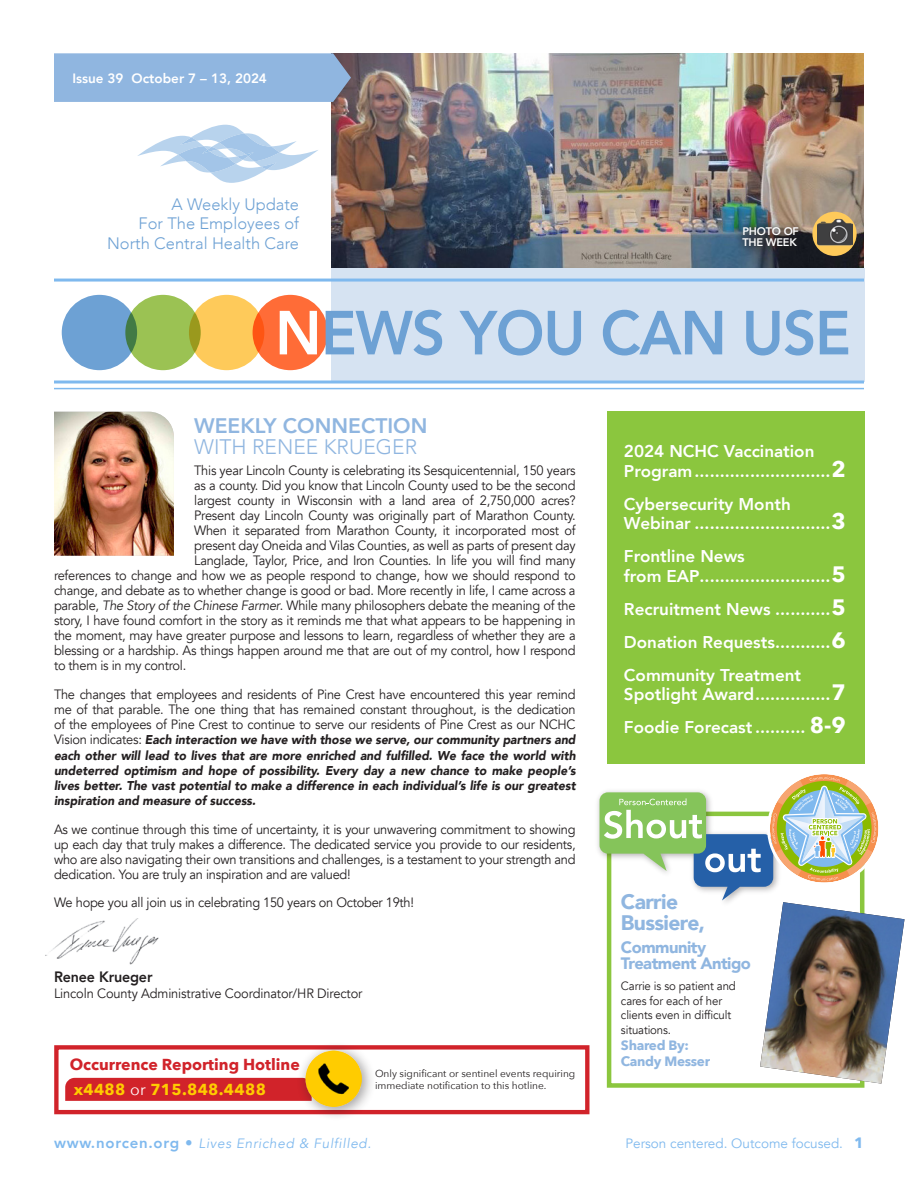
<style>
.page{position:relative;width:918px;height:1188px;background:#fff}
.page>*{position:absolute;margin:0;border:0;box-sizing:border-box;transform-origin:0 0}
.t1{font:800 61.5px "Avenir";letter-spacing:-.02em;color:#6da1d4;scale:.95 1}
._1-Header{font:800 21px/21px "Avenir";color:#90b6e0}
._2-SubHeader{font:900 21px/21px "Avenir";letter-spacing:-.03em;color:#90b6e0}
._1_5-HeaderREV{font:800 17.1px/19.5px "Avenir";color:#fff}
.t2{font:300 16.5px/19.8px "Avenir";color:#6da1d4;text-align:right}
._2-SubHeader-2{font:900 16.5px/16.5px "Avenir";letter-spacing:-.03em;color:#90b6e0}
.t3{font:700 15.9px/24.6px "Avenir Next";color:#d1232a}
._3-BodyCopy{font:800 15px "Avenir";letter-spacing:-.01em;color:#231f20;scale:.95 1}
._3-BodyCopy-2{font:13.5px/15px "Avenir";letter-spacing:-.02em;color:#231f20;text-align:justify;scale:.95 1}
.t4{font:italic 13.5px "Avenir";letter-spacing:.05em;color:#7fb9ee}
.t5{font:13.5px "Avenir";color:#7fb9ee}
._3-BodyCopy-3{font:800 13.5px "Avenir";color:#fff}
._2-SubHeader-3{font:700 13.5px/16.2px "Avenir Next";letter-spacing:-.02em;color:#90b6e0}
._3-BodyCopy-4{font:italic 900 12.75px/15.3px "Avenir";color:#231f20;text-align:justify;scale:.95 1}
._2-SubHeader-4{font:12px/14.4px "Avenir";letter-spacing:-.01em;color:#231f20;scale:.95 1}
._1-Header-2{font:800 10.95px/10.9px "Avenir";letter-spacing:-.02em;color:#fff}
.t6{font:10.2px/12.1px "Avenir Next";color:#231f20}
.s1{color:#fff}
.s2{font-weight:300}
.s3{font-style:italic}
.s4{font-weight:400;font-style:normal;font-size:13.5px}
.s5{color:#fc0}
.s6{font-weight:400;color:#fff}
.s7{font-family:"Avenir Next";font-weight:700;font-size:22.35px}
.s8{font-weight:800;font-style:normal;font-size:15px}
.s9{font-family:"Avenir Next";font-weight:700;font-size:15px}
</style>
<div class="page">
<img style="left:331px;top:53px;width:533px;height:215px">
<div style="left:332px;top:268px;width:533px;height:114px;background:#d6e3f2"></div>
<div style="left:253px;top:295px;width:75px;height:75px;background:#ff6c37;border-radius:50%"></div>
<div style="left:189px;top:295px;width:75px;height:75px;background:#feca5a;border-radius:50%"></div>
<div style="left:125px;top:295px;width:76px;height:75px;background:#9bc253;border-radius:50%"></div>
<div style="left:62px;top:295px;width:75px;height:75px;background:#6da1d4;border-radius:50%"></div>
<hr style="left:54px;top:279px;width:810px;height:3px;background:#7fb9ee">
<hr style="left:54px;top:381px;width:810px;height:3px;background:#7fb9ee">
<hr style="left:54px;top:388px;width:810px;height:1px;background:#7fb9ee">
<div style="left:117px;top:103px;width:222px;height:102px;background:#fff"></div>
<svg style="left:137px;top:125px;width:181px;height:58px"></svg>
<div style="left:54px;top:53px;width:297px;height:49px;background:#90b6e0"></div>
<div style="left:607px;top:412px;width:258px;height:352px;background:#8bc63e"></div>
<img style="left:597px;top:796px;width:3px;height:57px">
<img style="left:54px;top:412px;width:120px;height:144px">
<div style="left:734px;top:219px;width:73px;height:36px;background:#231f20;opacity:.57"></div>
<svg style="left:812px;top:212px;width:45px;height:44px"></svg>
<img style="left:817px;top:214px;width:35px;height:36px">
<svg style="left:54px;top:1045px;width:536px;height:70px"></svg>
<div style="left:296px;top:1041px;width:80px;height:81px;background:#231f20;opacity:.4"></div>
<img style="left:305px;top:1051px;width:57px;height:56px;border-radius:28px">
<svg style="left:600px;top:776px;width:279px;height:308px"></svg>
<img style="left:760px;top:902px;width:144px;height:182px">
<img style="left:45px;top:919px;width:114px;height:46px">
<p class="_3-BodyCopy-3" style="left:72px;top:68px;width:196px">Issue 39 October 7 – 13, 2024</p>
<p class="t2" style="left:107px;top:194px;width:194px">A Weekly Update<br>For The Employees of<br>North Central Health Care</p>
<p class="_1-Header-2" style="left:742px;top:226px;width:58px">PHOTO OF<br>THE WEEK</p>
<h1 class="t1" style="left:275px;top:285px;width:608px"><span class="s1">N</span>EWS YOU CAN USE</h1>
<p class="_1-Header" style="left:194px;top:415px;width:235px">WEEKLY CONNECTION<br><span class="s2">WITH RENEE KRUEGER</span></p>
<p class="_3-BodyCopy-2" style="left:194px;top:464px;width:403px">This year Lincoln County is celebrating its Sesquicentennial, 150 years</p>
<p class="_3-BodyCopy-2" style="left:194px;top:479px;width:403px">as a county. Did you know that Lincoln County used to be the second</p>
<p class="_3-BodyCopy-2" style="left:194px;top:494px;width:403px">largest county in Wisconsin with a land area of 2,750,000 acres?</p>
<p class="_3-BodyCopy-2" style="left:194px;top:509px;width:403px">Present day Lincoln County was originally part of Marathon County.</p>
<p class="_3-BodyCopy-2" style="left:194px;top:524px;width:403px">When it separated from Marathon County, it incorporated most of</p>
<p class="_3-BodyCopy-2" style="left:194px;top:539px;width:403px">present day Oneida and Vilas Counties, as well as parts of present day</p>
<p class="_3-BodyCopy-2" style="left:194px;top:554px;width:403px">Langlade, Taylor, Price, and Iron Counties. In life you will find many</p>
<p class="_3-BodyCopy-2" style="left:54px;top:569px;width:551px">references to change and how we as people respond to change, how we should respond to</p>
<p class="_3-BodyCopy-2" style="left:54px;top:584px;width:551px">change, and debate as to whether change is good or bad. More recently in life, I came across a</p>
<p class="_3-BodyCopy-2" style="left:54px;top:599px;width:551px">parable, <span class="s3">The Story of the Chinese Farmer</span>. While many philosophers debate the meaning of the</p>
<p class="_3-BodyCopy-2" style="left:54px;top:614px;width:551px">story, I have found comfort in the story as it reminds me that what appears to be happening in</p>
<p class="_3-BodyCopy-2" style="left:54px;top:629px;width:551px">the moment, may have greater purpose and lessons to learn, regardless of whether they are a</p>
<p class="_3-BodyCopy-2" style="left:54px;top:644px;width:551px">blessing or a hardship. As things happen around me that are out of my control, how I respond</p>
<p class="_3-BodyCopy-2" style="left:54px;top:659px;width:141px">to them is in my control.</p>
<p class="_3-BodyCopy-2" style="left:54px;top:687px;width:551px">The changes that employees and residents of Pine Crest have encountered this year remind me of that parable. The one thing that has remained constant throughout, is the dedication of the employees of Pine Crest to continue to serve our residents of Pine Crest as our NCHC</p>
<p class="_3-BodyCopy-4" style="left:54px;top:732px;width:551px"><span class="s4">Vision indicates:</span> Each interaction we have with those we serve, our community partners and each other will lead to lives that are more enriched and fulfilled. We face the world with undeterred optimism and hope of possibility. Every day a new chance to make people’s lives better. The vast potential to make a difference in each individual’s life is our greatest inspiration and measure of success.</p>
<p class="_3-BodyCopy-2" style="left:54px;top:822px;width:551px">As we continue through this time of uncertainty, it is your unwavering commitment to showing up each day that truly makes a difference. The dedicated service you provide to our residents, who are also navigating their own transitions and challenges, is a testament to your strength and dedication. You are truly an inspiration and are valued!</p>
<p class="_3-BodyCopy-2" style="left:54px;top:896px;width:381px">We hope you all join us in celebrating 150 years on October 19th!</p>
<p class="_3-BodyCopy" style="left:54px;top:965px;width:105px">Renee Krueger</p>
<p class="_3-BodyCopy-2" style="left:54px;top:986px;width:326px">Lincoln County Administrative Coordinator/HR Director</p>
<p class="t3" style="left:70px;top:1052px;width:232px">Occurrence Reporting Hotline <span class="s5">x4488</span> <span class="s6">or</span> <span class="s5">715.848.4488</span></p>
<p class="t6" style="left:375px;top:1067px;width:202px">Only significant or sentinel events requiring immediate notification to this hotline.</p>
<p class="_1_5-HeaderREV" style="left:624px;top:442px;width:223px">2024 NCHC Vaccination<br>Program...........................<span class="s7">2</span></p>
<p class="_1_5-HeaderREV" style="left:624px;top:494px;width:223px">Cybersecurity Month<br>Webinar ...........................<span class="s7">3</span></p>
<p class="_1_5-HeaderREV" style="left:624px;top:547px;width:223px">Frontline News<br>from EAP..........................<span class="s7">5</span></p>
<p class="_1_5-HeaderREV" style="left:624px;top:599px;width:223px">Recruitment News ...........<span class="s7">5</span></p>
<p class="_1_5-HeaderREV" style="left:624px;top:632px;width:223px">Donation Requests...........<span class="s7">6</span></p>
<p class="_1_5-HeaderREV" style="left:624px;top:665px;width:223px">Community Treatment<br>Spotlight Award...............<span class="s7">7</span></p>
<p class="_1_5-HeaderREV" style="left:624px;top:718px;width:224px">Foodie Forecast .......... <span class="s7">8-9</span></p>
<p class="_2-SubHeader" style="left:621px;top:890px;width:86px">Carrie<br>Bussiere,</p>
<p class="_2-SubHeader-2" style="left:621px;top:938px;width:132px">Community<br>Treatment Antigo</p>
<p class="_2-SubHeader-4" style="left:621px;top:979px;width:122px">Carrie is so patient and cares for each of her clients even in difficult situations.</p>
<p class="_2-SubHeader-3" style="left:621px;top:1037px;width:91px">Shared By:<br>Candy Messer</p>
<p class="t4" style="left:54px;top:1136px;width:319px"><span class="s8">www.norcen.org •</span> Lives Enriched &amp; Fulfilled.</p>
<p class="t5" style="left:625px;top:1136px;width:240px">Person centered. Outcome focused. <span class="s9">1</span></p>
</div>
